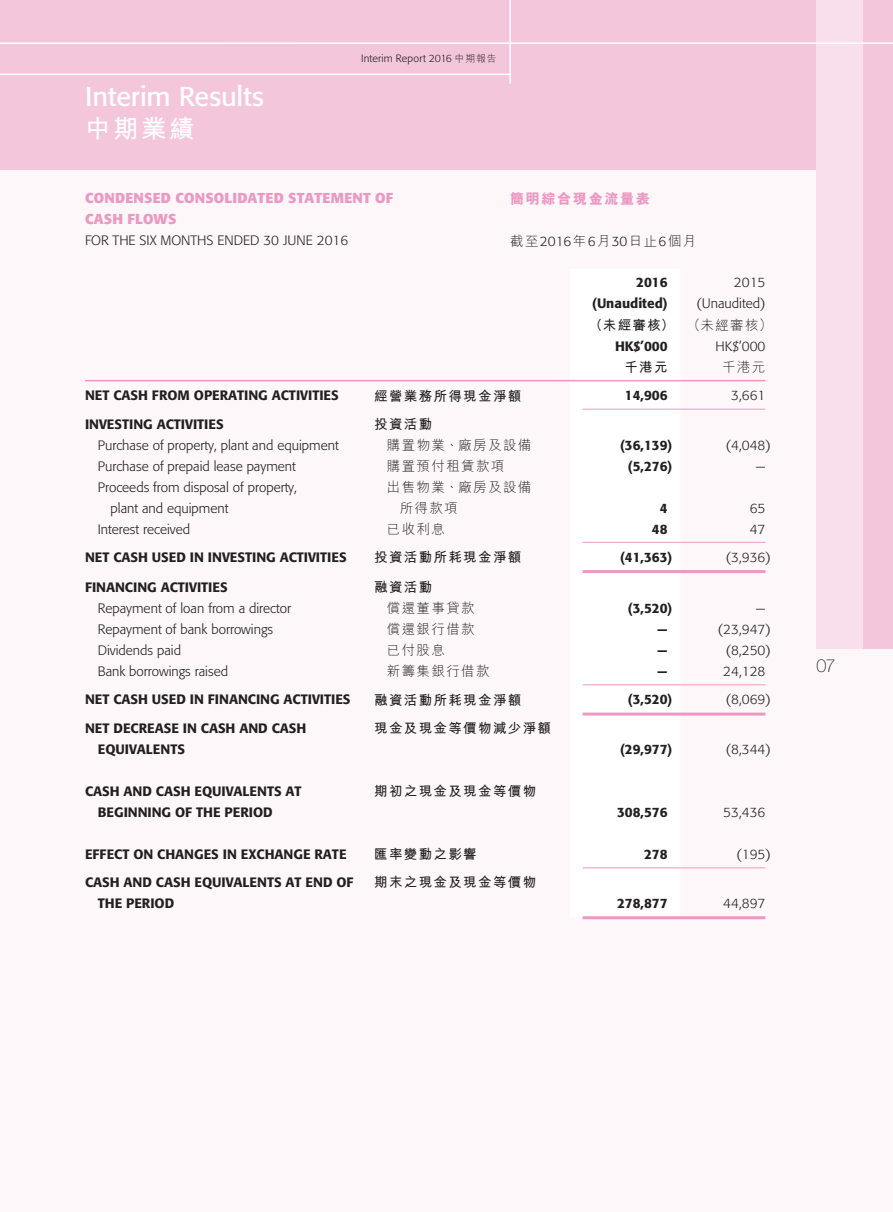
<style>
.page{position:relative;width:893px;height:1212px;background:#fdf7fa}
.page>*{position:absolute;margin:0;border:0;box-sizing:border-box;transform-origin:0 0}
.t1{font:27px "Formata";color:#fff}
.t2{font:700 25.5px "M Hei HK";color:#fff}
.t3{font:100 18px "Helvetica Neue LT Std";color:#231f20}
.t4{font:700 14.25px/21px "Formata";letter-spacing:.015em;color:#ec99c2}
.t5{font:800 14.25px "M Hei HK";letter-spacing:.1em;color:#ec99c2}
.t6{font:500 13.5px/21px "Formata";color:#231f20}
.t7{font:300 13.5px/21px "Formata";color:#231f20}
.t8{font:700 13.5px "M Hei HK";letter-spacing:.1em;color:#231f20}
.t9{font:300 13.5px/21px "M Hei HK";letter-spacing:.1em;color:#231f20}
.t10{font:300 10.5px "Formata";letter-spacing:.015em;color:#231f20}
.s1{font-family:"M Hei HK";font-size:9.75px}
.s2{font-family:"Formata"}
.s3{font-weight:300}
</style>
<div class="page">
<div style="left:0;top:0;width:893px;height:170px;background:#f4c6dc"></div>
<div style="left:861px;top:0;width:32px;height:648px;background:#f4c6dc"></div>
<div style="left:816px;top:0;width:47px;height:648px;background:#f9dfeb"></div>
<hr style="left:0;top:42px;width:893px;height:2px;background:#fff">
<hr style="left:0;top:74px;width:510px;height:1px;background:#fff">
<hr style="left:509px;top:0;width:2px;height:84px;background:#fff">
<svg style="left:570px;top:381px;width:110px;height:537px"></svg>
<hr style="left:85px;top:380px;width:680px;height:1px;background:#ec99c2">
<hr style="left:583px;top:542px;width:182px;height:1px;background:#ec99c2">
<hr style="left:583px;top:409px;width:182px;height:1px;background:#ec99c2">
<hr style="left:583px;top:570px;width:182px;height:3px;background:#ec99c2">
<hr style="left:583px;top:684px;width:182px;height:1px;background:#ec99c2">
<hr style="left:583px;top:712px;width:182px;height:3px;background:#ec99c2">
<hr style="left:583px;top:867px;width:182px;height:1px;background:#ec99c2">
<hr style="left:583px;top:916px;width:182px;height:3px;background:#ec99c2">
<h1 class="t1" style="left:85px;top:85px;width:180px">Interim Results</h1>
<h2 class="t2" style="left:85px;top:119px;width:111px">中期業績</h2>
<p class="t10" style="left:361px;top:54px;width:137px">Interim Report 2016 <span class="s1">中期報告</span></p>
<p class="t4" style="left:85px;top:189px;width:310px">CONDENSED CONSOLIDATED STATEMENT OF<br>CASH FLOWS</p>
<p class="t7" style="left:85px;top:231px;width:265px">FOR THE SIX MONTHS ENDED 30 JUNE 2016</p>
<p class="t5" style="left:510px;top:193px;width:141px">簡明綜合現金流量表</p>
<p class="t9" style="left:510px;top:232px;width:187px">截至<span class="s2">2016</span>年<span class="s2">6</span>月<span class="s2">30</span>日止<span class="s2">6</span>個月</p>
<p class="t6" style="left:636px;top:273px;width:33px">2016</p>
<p class="t7" style="left:734px;top:273px;width:33px">2015</p>
<p class="t6" style="left:592px;top:294px;width:77px">(Unaudited)</p>
<p class="t7" style="left:696px;top:294px;width:70px">(Unaudited)</p>
<p class="t8" style="left:589px;top:320px;width:184px">（未經審核） <span class="s3">（未經審核）</span></p>
<p class="t6" style="left:615px;top:336px;width:54px">HK$’000</p>
<p class="t7" style="left:716px;top:336px;width:51px">HK$’000</p>
<p class="t8" style="left:624px;top:362px;width:45px">千港元</p>
<p class="t9" style="left:722px;top:358px;width:45px">千港元</p>
<p class="t6" style="left:85px;top:386px;width:255px">NET CASH FROM OPERATING ACTIVITIES</p>
<p class="t8" style="left:374px;top:390px;width:149px">經營業務所得現金淨額</p>
<p class="t6" style="left:625px;top:386px;width:44px">14,906</p>
<p class="t7" style="left:731px;top:386px;width:36px">3,661</p>
<p class="t6" style="left:85px;top:414px;width:140px">INVESTING ACTIVITIES</p>
<p class="t8" style="left:374px;top:419px;width:60px">投資活動</p>
<p class="t7" style="left:98px;top:435px;width:242px">Purchase of property, plant and equipment</p>
<p class="t9" style="left:387px;top:436px;width:146px">購置物業、廠房及設備</p>
<p class="t6" style="left:620px;top:435px;width:54px">(36,139)</p>
<p class="t7" style="left:726px;top:435px;width:46px">(4,048)</p>
<p class="t7" style="left:98px;top:456px;width:200px">Purchase of prepaid lease payment</p>
<p class="t9" style="left:387px;top:457px;width:119px">購置預付租賃款項</p>
<p class="t6" style="left:628px;top:456px;width:46px">(5,276)</p>
<p class="t7" style="left:756px;top:456px;width:11px">—</p>
<p class="t7" style="left:111px;top:477px;width:188px;text-indent:-13px">Proceeds from disposal of property, plant and equipment</p>
<p class="t9" style="left:400px;top:478px;width:133px;text-indent:-13px">出售物業、廠房及設備所得款項</p>
<p class="t6" style="left:660px;top:498px;width:9px">4</p>
<p class="t7" style="left:750px;top:498px;width:17px">65</p>
<p class="t7" style="left:98px;top:519px;width:94px">Interest received</p>
<p class="t9" style="left:387px;top:520px;width:60px">已收利息</p>
<p class="t6" style="left:652px;top:519px;width:17px">48</p>
<p class="t7" style="left:750px;top:519px;width:17px">47</p>
<p class="t6" style="left:85px;top:547px;width:263px">NET CASH USED IN INVESTING ACTIVITIES</p>
<p class="t8" style="left:374px;top:552px;width:149px">投資活動所耗現金淨額</p>
<p class="t6" style="left:620px;top:547px;width:54px">(41,363)</p>
<p class="t7" style="left:726px;top:547px;width:46px">(3,936)</p>
<p class="t6" style="left:85px;top:578px;width:144px">FINANCING ACTIVITIES</p>
<p class="t8" style="left:374px;top:582px;width:60px">融資活動</p>
<p class="t7" style="left:98px;top:599px;width:195px">Repayment of loan from a director</p>
<p class="t9" style="left:387px;top:600px;width:89px">償還董事貸款</p>
<p class="t6" style="left:628px;top:599px;width:46px">(3,520)</p>
<p class="t7" style="left:756px;top:599px;width:11px">—</p>
<p class="t7" style="left:98px;top:620px;width:177px">Repayment of bank borrowings</p>
<p class="t9" style="left:387px;top:621px;width:89px">償還銀行借款</p>
<p class="t6" style="left:657px;top:620px;width:12px">—</p>
<p class="t7" style="left:718px;top:620px;width:54px">(23,947)</p>
<p class="t7" style="left:98px;top:641px;width:85px">Dividends paid</p>
<p class="t9" style="left:387px;top:642px;width:60px">已付股息</p>
<p class="t6" style="left:657px;top:641px;width:12px">—</p>
<p class="t7" style="left:726px;top:641px;width:46px">(8,250)</p>
<p class="t7" style="left:98px;top:662px;width:132px">Bank borrowings raised</p>
<p class="t9" style="left:387px;top:663px;width:104px">新籌集銀行借款</p>
<p class="t6" style="left:657px;top:662px;width:12px">—</p>
<p class="t7" style="left:723px;top:662px;width:44px">24,128</p>
<p class="t6" style="left:85px;top:690px;width:267px">NET CASH USED IN FINANCING ACTIVITIES</p>
<p class="t8" style="left:374px;top:694px;width:149px">融資活動所耗現金淨額</p>
<p class="t6" style="left:628px;top:690px;width:46px">(3,520)</p>
<p class="t7" style="left:726px;top:690px;width:46px">(8,069)</p>
<p class="t6" style="left:98px;top:719px;width:210px;text-indent:-13px">NET DECREASE IN CASH AND CASH<br>EQUIVALENTS</p>
<p class="t8" style="left:374px;top:723px;width:178px">現金及現金等價物減少淨額</p>
<p class="t6" style="left:620px;top:740px;width:54px">(29,977)</p>
<p class="t7" style="left:726px;top:740px;width:46px">(8,344)</p>
<p class="t6" style="left:98px;top:782px;width:205px;text-indent:-13px">CASH AND CASH EQUIVALENTS AT<br>BEGINNING OF THE PERIOD</p>
<p class="t8" style="left:374px;top:786px;width:163px">期初之現金及現金等價物</p>
<p class="t6" style="left:617px;top:803px;width:52px">308,576</p>
<p class="t7" style="left:723px;top:803px;width:44px">53,436</p>
<p class="t6" style="left:85px;top:845px;width:263px">EFFECT ON CHANGES IN EXCHANGE RATE</p>
<p class="t8" style="left:374px;top:849px;width:104px">匯率變動之影響</p>
<p class="t6" style="left:644px;top:845px;width:25px">278</p>
<p class="t7" style="left:736px;top:845px;width:36px">(195)</p>
<p class="t6" style="left:98px;top:873px;width:257px;text-indent:-13px">CASH AND CASH EQUIVALENTS AT END OF<br>THE PERIOD</p>
<p class="t8" style="left:374px;top:877px;width:163px">期末之現金及現金等價物</p>
<p class="t6" style="left:617px;top:894px;width:52px">278,877</p>
<p class="t7" style="left:723px;top:893px;width:44px">44,897</p>
<h3 class="t3" style="left:816px;top:659px;width:20px">07</h3>
</div>
